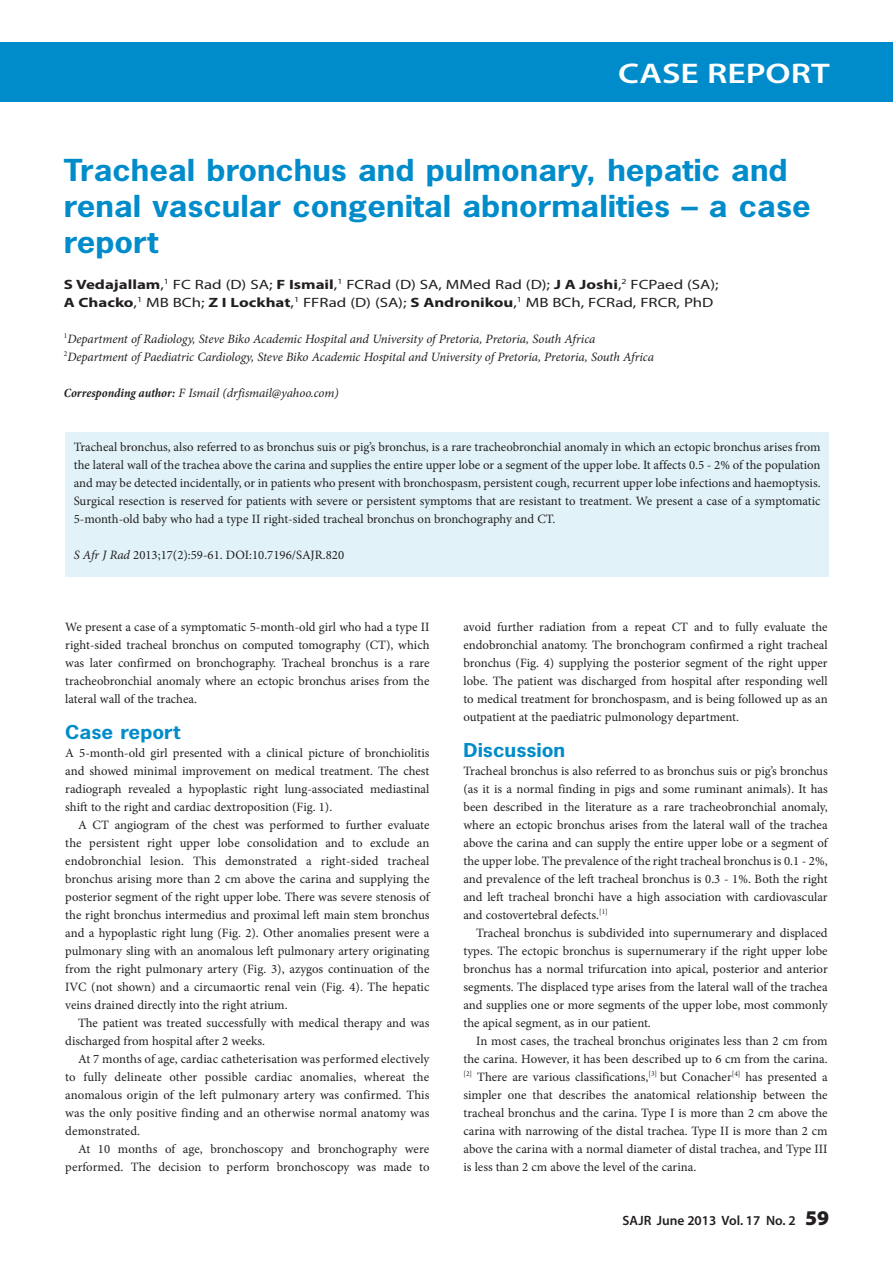
<style>
.page{position:relative;width:893px;height:1263px;background:#fff}
.page>*{position:absolute;margin:0;border:0;box-sizing:border-box;transform-origin:0 0}
.A_HEAD{font:700 28.5px/36px "News Gothic Std";color:#008cca;scale:1.15 1}
.t1{font:600 28.5px "Myriad Pro";color:#fff;scale:1.25 1}
.B_HEAD{font:700 18px "News Gothic Std";color:#008cca;scale:1.15 1}
.AUTHOR_NAME{font:13.5px/18px "Myriad Pro";color:#231f20;scale:1.25 1}
.t2{font:600 13.5px "Myriad Pro";color:#231f20}
.BODY_TEXT_INDENT{font:12.75px/18px "Minion Pro";color:#231f20;text-align:justify}
.BODY_TEXT_1ST_PARAGR{font:12.75px/18px "Minion Pro";color:#231f20;text-align:justify}
.AUTHORS_DETAILS{font:italic 12.75px "Minion Pro";letter-spacing:-.005em;color:#231f20}
.CORRESPONDING_AUTHOR{font:italic 12.75px "Minion Pro";letter-spacing:-.005em;color:#231f20}
.S_AFR_J_RAD{font:12.75px "Minion Pro";color:#231f20}
.s1{font-weight:700}
.s2{font-weight:700;font-stretch:condensed}
.s3{font-style:italic}
.s4{font-weight:900;font-size:21px}
</style>
<div class="page">
<div style="left:0;top:43px;width:893px;height:59px;background:#008cca"></div>
<div style="left:65px;top:433px;width:764px;height:144px;background:#e1f3f9"></div>
<h1 class="t1" style="left:618px;top:55px;width:171px">CASE REPORT</h1>
<h1 class="A_HEAD" style="left:64px;top:151px;width:651px">Tracheal bronchus and pulmonary, hepatic and renal vascular congenital abnormalities – a case report</h1>
<p class="AUTHOR_NAME" style="left:64px;top:275px;width:525px"><span class="s1">S Vedajallam</span>,<sup>1</sup> FC Rad (D) SA; <span class="s1">F Ismail</span>,<sup>1</sup> FCRad (D) SA, MMed Rad (D); <span class="s1">J A Joshi</span>,<sup>2</sup> FCPaed (SA);<br><span class="s1">A Chacko</span>,<sup>1</sup> MB BCh; <span class="s1">Z I Lockhat</span>,<sup>1</sup> FFRad (D) (SA); <span class="s1">S Andronikou</span>,<sup>1</sup> MB BCh, FCRad, FRCR, PhD</p>
<p class="AUTHORS_DETAILS" style="left:64px;top:330px;width:533px"><sup>1</sup>Department of Radiology, Steve Biko Academic Hospital and University of Pretoria, Pretoria, South Africa</p>
<p class="AUTHORS_DETAILS" style="left:64px;top:348px;width:592px"><sup>2</sup>Department of Paediatric Cardiology, Steve Biko Academic Hospital and University of Pretoria, Pretoria, South Africa</p>
<p class="CORRESPONDING_AUTHOR" style="left:64px;top:384px;width:276px"><span class="s2">Corresponding author:</span> F Ismail (drfismail@yahoo.com)</p>
<p class="BODY_TEXT_1ST_PARAGR" style="left:74px;top:438px;width:748px">Tracheal bronchus, also referred to as bronchus suis or pig’s bronchus, is a rare tracheobronchial anomaly in which an ectopic bronchus arises from the lateral wall of the trachea above the carina and supplies the entire upper lobe or a segment of the upper lobe. It affects 0.5 - 2% of the population and may be detected incidentally, or in patients who present with bronchospasm, persistent cough, recurrent upper lobe infections and haemoptysis.<br>Surgical resection is reserved for patients with severe or persistent symptoms that are resistant to treatment. We present a case of a symptomatic 5-month-old baby who had a type II right-sided tracheal bronchus on bronchography and CT.</p>
<p class="S_AFR_J_RAD" style="left:74px;top:546px;width:272px"><span class="s3">S Afr J Rad</span> 2013;17(2):59-61. DOI:10.7196/SAJR.820</p>
<p class="BODY_TEXT_1ST_PARAGR" style="left:65px;top:618px;width:366px">We present a case of a symptomatic 5-month-old girl who had a type II right-sided tracheal bronchus on computed tomography (CT), which was later confirmed on bronchography. Tracheal bronchus is a rare tracheobronchial anomaly where an ectopic bronchus arises from the lateral wall of the trachea.</p>
<h2 class="B_HEAD" style="left:65px;top:720px;width:101px">Case report</h2>
<p class="BODY_TEXT_1ST_PARAGR" style="left:65px;top:744px;width:366px">A 5-month-old girl presented with a clinical picture of bronchiolitis and showed minimal improvement on medical treatment. The chest radiograph revealed a hypoplastic right lung-associated mediastinal shift to the right and cardiac dextroposition (Fig. 1).</p>
<p class="BODY_TEXT_INDENT" style="left:65px;top:816px;width:366px;text-indent:13px">A CT angiogram of the chest was performed to further evaluate the persistent right upper lobe consolidation and to exclude an endobronchial lesion. This demonstrated a right-sided tracheal bronchus arising more than 2 cm above the carina and supplying the posterior segment of the right upper lobe. There was severe stenosis of the right bronchus intermedius and proximal left main stem bronchus and a hypoplastic right lung (Fig. 2). Other anomalies present were a pulmonary sling with an anomalous left pulmonary artery originating from the right pulmonary artery (Fig. 3), azygos continuation of the IVC (not shown) and a circumaortic renal vein (Fig. 4). The hepatic veins drained directly into the right atrium.</p>
<p class="BODY_TEXT_INDENT" style="left:65px;top:1014px;width:366px;text-indent:13px">The patient was treated successfully with medical therapy and was discharged from hospital after 2 weeks.</p>
<p class="BODY_TEXT_INDENT" style="left:65px;top:1050px;width:366px;text-indent:13px">At 7 months of age, cardiac catheterisation was performed electively to fully delineate other possible cardiac anomalies, whereat the anomalous origin of the left pulmonary artery was confirmed. This was the only positive finding and an otherwise normal anatomy was demonstrated.</p>
<p class="BODY_TEXT_INDENT" style="left:65px;top:1140px;width:366px;text-align:right">At 10 months of age, bronchoscopy and bronchography were performed. The decision to perform bronchoscopy was made to</p>
<p class="BODY_TEXT_INDENT" style="left:463px;top:618px;width:366px">avoid further radiation from a repeat CT and to fully evaluate the endobronchial anatomy. The bronchogram confirmed a right tracheal bronchus (Fig. 4) supplying the posterior segment of the right upper lobe. The patient was discharged from hospital after responding well to medical treatment for bronchospasm, and is being followed up as an outpatient at the paediatric pulmonology department.</p>
<h2 class="B_HEAD" style="left:463px;top:738px;width:90px">Discussion</h2>
<p class="BODY_TEXT_1ST_PARAGR" style="left:463px;top:762px;width:366px">Tracheal bronchus is also referred to as bronchus suis or pig’s bronchus (as it is a normal finding in pigs and some ruminant animals). It has been described in the literature as a rare tracheobronchial anomaly, where an ectopic bronchus arises from the lateral wall of the trachea above the carina and can supply the entire upper lobe or a segment of the upper lobe. The prevalence of the right tracheal bronchus is 0.1 - 2%, and prevalence of the left tracheal bronchus is 0.3 - 1%. Both the right and left tracheal bronchi have a high association with cardiovascular and costovertebral defects.<sup>[1]</sup></p>
<p class="BODY_TEXT_INDENT" style="left:463px;top:924px;width:366px;text-indent:13px">Tracheal bronchus is subdivided into supernumerary and displaced types. The ectopic bronchus is supernumerary if the right upper lobe bronchus has a normal trifurcation into apical, posterior and anterior segments. The displaced type arises from the lateral wall of the trachea and supplies one or more segments of the upper lobe, most commonly the apical segment, as in our patient.</p>
<p class="BODY_TEXT_INDENT" style="left:463px;top:1032px;width:366px;text-indent:13px">In most cases, the tracheal bronchus originates less than 2 cm from the carina. However, it has been described up to 6 cm from the carina. <sup>[2]</sup> There are various classifications,<sup>[3]</sup> but Conacher<sup>[4]</sup> has presented a simpler one that describes the anatomical relationship between the tracheal bronchus and the carina. Type I is more than 2 cm above the carina with narrowing of the distal trachea. Type II is more than 2 cm above the carina with a normal diameter of distal trachea, and Type III is less than 2 cm above the level of the carina.</p>
<p class="t2" style="left:623px;top:1211px;width:208px">SAJR June 2013 Vol. 17 No. 2 <span class="s4">59</span></p>
</div>
